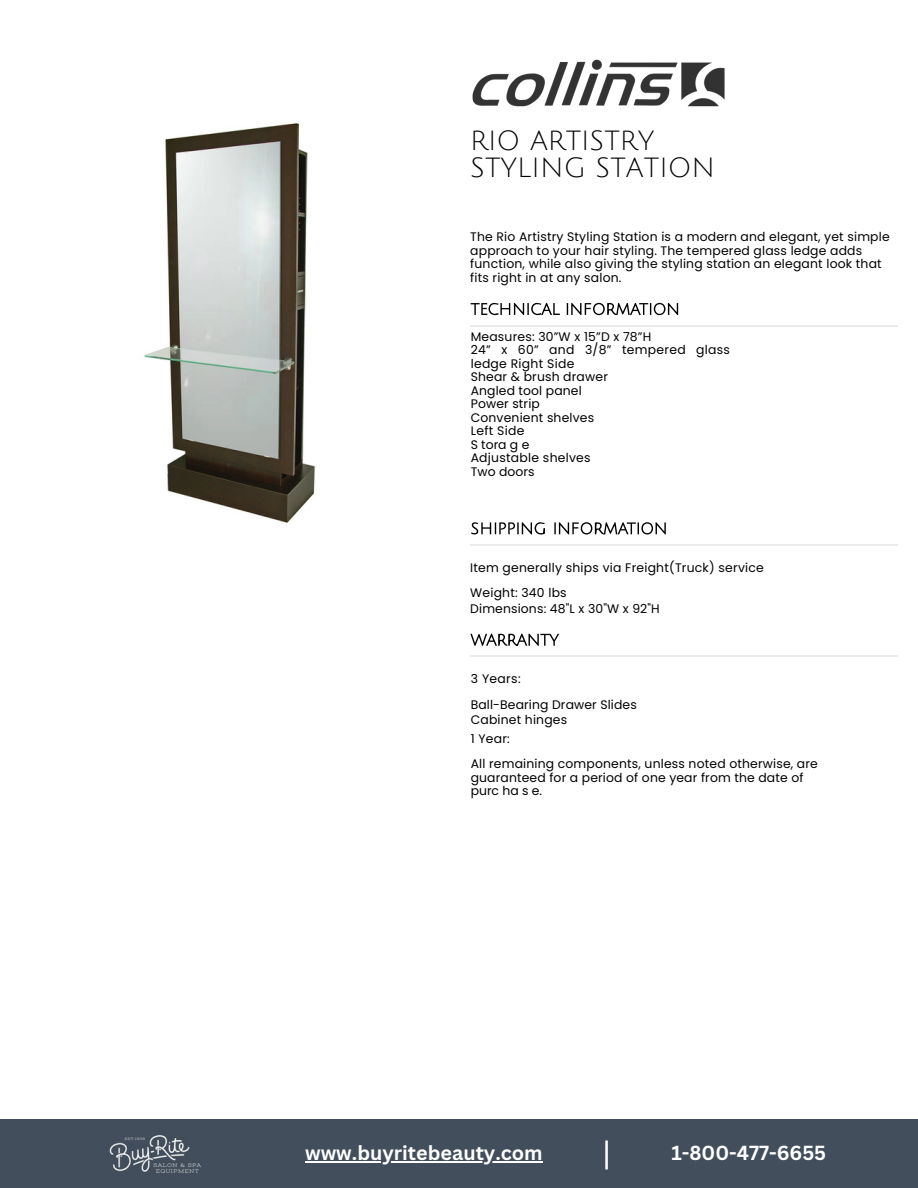
<style>
.page{position:relative;width:918px;height:1188px;background:#fff}
.page>*{position:absolute;margin:0;border:0;box-sizing:border-box;transform-origin:0 0}
.t1{font:33.9px "Canva Sans";color:#fff}
.t2{font:27px/27px "Julius Sans One";color:#000}
.t3{font:700 19.8px "Canva Sans";color:#fff}
.t4{font:12.3px/13.5px "Poppins";letter-spacing:.015em;color:#000}
</style>
<div class="page">
<img style="left:472px;top:59px;width:253px;height:48px">
<img style="left:144px;top:123px;width:172px;height:400px">
<hr style="left:470px;top:325px;width:427px;height:1px;background:#ebebeb">
<svg style="left:471px;top:303px;width:207px;height:12px"></svg>
<hr style="left:470px;top:656px;width:427px;height:1px;background:#ebebeb">
<svg style="left:470px;top:634px;width:89px;height:12px"></svg>
<hr style="left:470px;top:544px;width:427px;height:2px;background:#ebebeb">
<svg style="left:471px;top:522px;width:195px;height:13px"></svg>
<div style="left:0;top:1120px;width:918px;height:68px;background:#424e5b"></div>
<img style="left:109px;top:1135px;width:92px;height:38px">
<hr style="left:305px;top:1162px;width:238px;height:1px;background:#fff">
<p class="t2" style="left:470px;top:128px;width:246px">RIO ARTISTRY<br>STYLING STATION</p>
<p class="t4" style="left:470px;top:230px;width:421px">The Rio Artistry Styling Station is a modern and elegant, yet simple approach to your hair styling. The tempered glass ledge adds function, while also giving the styling station an elegant look that fits right in at any salon.</p>
<p class="t4" style="left:471px;top:330px;width:182px">Measures: 30”W x 15”D x 78”H</p>
<p class="t4" style="left:471px;top:343px;width:261px">24” x 60” and 3/8” tempered glass ledge Right Side</p>
<p class="t4" style="left:471px;top:370px;width:139px">Shear &amp; brush drawer</p>
<p class="t4" style="left:471px;top:384px;width:113px">Angled tool panel</p>
<p class="t4" style="left:471px;top:397px;width:71px">Power strip</p>
<p class="t4" style="left:471px;top:411px;width:125px">Convenient shelves</p>
<p class="t4" style="left:471px;top:424px;width:55px">Left Side</p>
<p class="t4" style="left:471px;top:438px;width:60px">S tora g e</p>
<p class="t4" style="left:471px;top:451px;width:121px">Adjustable shelves</p>
<p class="t4" style="left:471px;top:465px;width:65px">Two doors</p>
<p class="t4" style="left:470px;top:560px;width:295px">Item generally ships via Freight(Truck) service</p>
<p class="t4" style="left:470px;top:586px;width:98px">Weight: 340 lbs</p>
<p class="t4" style="left:470px;top:602px;width:191px">Dimensions: 48"L x 30"W x 92"H</p>
<p class="t4" style="left:471px;top:672px;width:51px">3 Years:</p>
<p class="t4" style="left:471px;top:697px;width:168px">Ball-Bearing Drawer Slides</p>
<p class="t4" style="left:471px;top:713px;width:98px">Cabinet hinges</p>
<p class="t4" style="left:471px;top:731px;width:41px">1 Year:</p>
<p class="t4" style="left:471px;top:757px;width:349px">All remaining components, unless noted otherwise, are</p>
<p class="t4" style="left:471px;top:771px;width:334px">guaranteed for a period of one year from the date of</p>
<p class="t4" style="left:471px;top:784px;width:73px">purc ha s e.</p>
<p class="t3" style="left:305px;top:1139px;width:239px">www.buyritebeauty.com</p>
<p class="t1" style="left:602px;top:1130px;width:11px">|</p>
<p class="t3" style="left:671px;top:1139px;width:156px">1-800-477-6655</p>
</div>
